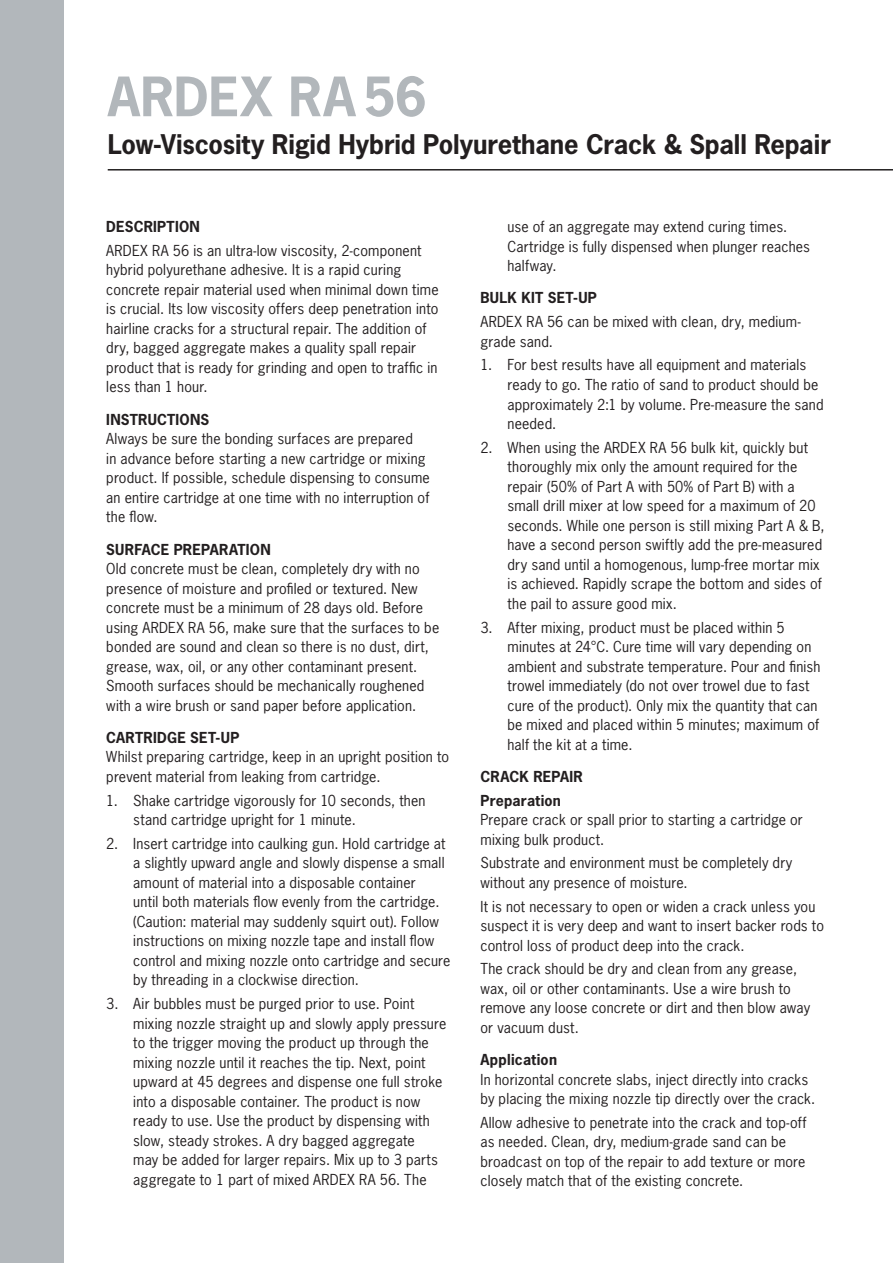
<style>
.page{position:relative;width:893px;height:1263px;background:#fff}
.page>*{position:absolute;margin:0;border:0;box-sizing:border-box;transform-origin:0 0}
.t1{font:700 51px "News Gothic Std";letter-spacing:.01em;color:#b2b7bb}
.t2{font:700 25.5px "News Gothic Std";letter-spacing:-.005em;color:#231f20}
.t3{font:14.25px/19.5px "News Gothic Std";letter-spacing:.015em;color:#231f20}
.t4{font:700 14.25px "News Gothic Std";letter-spacing:.015em;color:#231f20}
.s1{font-weight:700}
</style>
<div class="page">
<hr style="left:108px;top:169px;width:785px;height:2px;background:#231f20">
<div style="left:0;top:0;width:64px;height:1263px;background:#b2b7bb"></div>
<p class="t1" style="left:108px;top:63px;width:320px">ARDEX RA56</p>
<p class="t2" style="left:108px;top:127px;width:725px">Low-Viscosity Rigid Hybrid Polyurethane Crack &amp; Spall Repair</p>
<p class="t4" style="left:106px;top:217px;width:95px">DESCRIPTION</p>
<p class="t3" style="left:106px;top:241px;width:334px">ARDEX RA 56 is an ultra-low viscosity, 2-component hybrid polyurethane adhesive. It is a rapid curing concrete repair material used when minimal down time is crucial. Its low viscosity offers deep penetration into hairline cracks for a structural repair. The addition of dry, bagged aggregate makes a quality spall repair product that is ready for grinding and open to traffic in less than 1 hour.</p>
<p class="t3" style="left:106px;top:409px;width:325px"><span class="s1">INSTRUCTIONS<br></span>Always be sure the bonding surfaces are prepared<br>in advance before starting a new cartridge or mixing product. If possible, schedule dispensing to consume an entire cartridge at one time with no interruption of the flow.</p>
<p class="t3" style="left:106px;top:539px;width:334px"><span class="s1">SURFACE PREPARATION<br></span>Old concrete must be clean, completely dry with no presence of moisture and profiled or textured. New concrete must be a minimum of 28 days old. Before using ARDEX RA 56, make sure that the surfaces to be bonded are sound and clean so there is no dust, dirt, grease, wax, oil, or any other contaminant present.<br>Smooth surfaces should be mechanically roughened with a wire brush or sand paper before application.</p>
<p class="t3" style="left:106px;top:727px;width:344px"><span class="s1">CARTRIDGE SET-UP<br></span>Whilst preparing cartridge, keep in an upright position to prevent material from leaking from cartridge.</p>
<p class="t3" style="left:133px;top:790px;width:294px;text-indent:-27px">1. Shake cartridge vigorously for 10 seconds, then stand cartridge upright for 1 minute.</p>
<p class="t3" style="left:133px;top:833px;width:319px;text-indent:-27px">2. Insert cartridge into caulking gun. Hold cartridge at a slightly upward angle and slowly dispense a small amount of material into a disposable container<br>until both materials flow evenly from the cartridge. (Caution: material may suddenly squirt out). Follow instructions on mixing nozzle tape and install flow control and mixing nozzle onto cartridge and secure by threading in a clockwise direction.</p>
<p class="t3" style="left:133px;top:994px;width:315px;text-indent:-27px">3. Air bubbles must be purged prior to use. Point mixing nozzle straight up and slowly apply pressure to the trigger moving the product up through the mixing nozzle until it reaches the tip. Next, point upward at 45 degrees and dispense one full stroke into a disposable container. The product is now ready to use. Use the product by dispensing with slow, steady strokes. A dry bagged aggregate<br>may be added for larger repairs. Mix up to 3 parts aggregate to 1 part of mixed ARDEX RA 56. The</p>
<p class="t3" style="left:507px;top:217px;width:304px">use of an aggregate may extend curing times.<br>Cartridge is fully dispensed when plunger reaches halfway.</p>
<p class="t4" style="left:480px;top:289px;width:118px">BULK KIT SET-UP</p>
<p class="t3" style="left:480px;top:312px;width:322px">ARDEX RA 56 can be mixed with clean, dry, medium&shy;grade sand.</p>
<p class="t3" style="left:507px;top:355px;width:318px;text-indent:-27px">1. For best results have all equipment and materials ready to go. The ratio of sand to product should be approximately 2:1 by volume. Pre-measure the sand needed.</p>
<p class="t3" style="left:507px;top:437px;width:318px;text-indent:-27px">2. When using the ARDEX RA 56 bulk kit, quickly but thoroughly mix only the amount required for the repair (50% of Part A with 50% of Part B) with a small drill mixer at low speed for a maximum of 20 seconds. While one person is still mixing Part A &amp; B, have a second person swiftly add the pre-measured dry sand until a homogenous, lump-free mortar mix is achieved. Rapidly scrape the bottom and sides of the pail to assure good mix.</p>
<p class="t3" style="left:507px;top:617px;width:314px;text-indent:-27px">3. After mixing, product must be placed within 5 minutes at 24°C. Cure time will vary depending on ambient and substrate temperature. Pour and finish trowel immediately (do not over trowel due to fast cure of the product). Only mix the quantity that can be mixed and placed within 5 minutes; maximum of half the kit at a time.</p>
<p class="t4" style="left:480px;top:767px;width:104px">CRACK REPAIR</p>
<p class="t3" style="left:480px;top:790px;width:324px"><span class="s1">Preparation<br></span>Prepare crack or spall prior to starting a cartridge or mixing bulk product.</p>
<p class="t3" style="left:480px;top:853px;width:313px">Substrate and environment must be completely dry without any presence of moisture.</p>
<p class="t3" style="left:480px;top:896px;width:345px">It is not necessary to open or widen a crack unless you suspect it is very deep and want to insert backer rods to control loss of product deep into the crack.</p>
<p class="t3" style="left:480px;top:959px;width:331px">The crack should be dry and clean from any grease, wax, oil or other contaminants. Use a wire brush to remove any loose concrete or dirt and then blow away or vacuum dust.</p>
<p class="t3" style="left:480px;top:1050px;width:336px"><span class="s1">Application<br></span>In horizontal concrete slabs, inject directly into cracks by placing the mixing nozzle tip directly over the crack.</p>
<p class="t3" style="left:480px;top:1112px;width:328px">Allow adhesive to penetrate into the crack and top-off as needed. Clean, dry, medium-grade sand can be broadcast on top of the repair to add texture or more closely match that of the existing concrete.</p>
</div>
